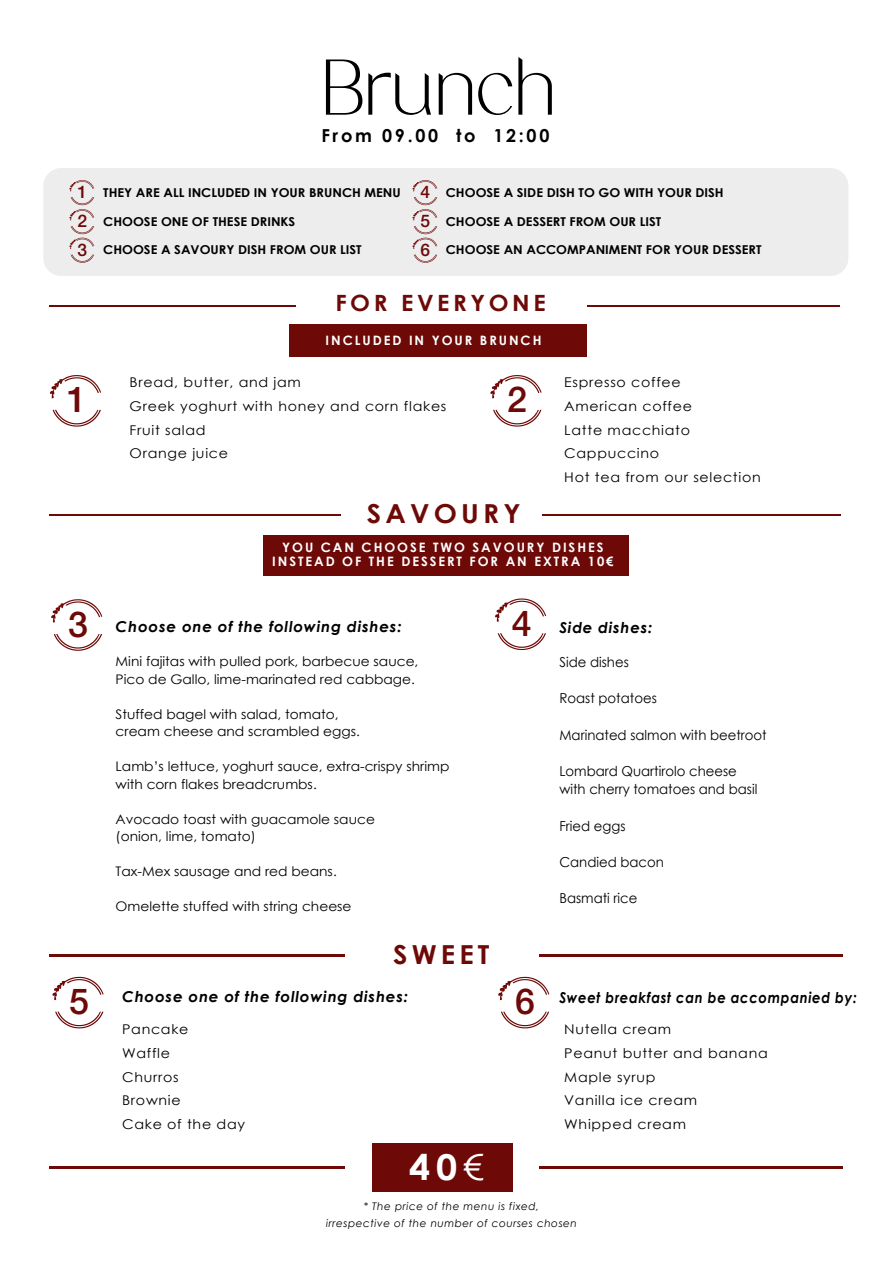
<style>
.page{position:relative;width:893px;height:1263px;background:#fff}
.page>*{position:absolute;margin:0;border:0;box-sizing:border-box;transform-origin:0 0}
.t1{font:109.05px "Nalieta";color:#000}
.t2{font:500 35.7px "Helvetica Neue";color:#6d0907}
.t3{font:700 35.7px "Century Gothic";color:#fff;scale:1.06 1}
.t4{font:700 26.25px "Century Gothic";letter-spacing:.15em;color:#6d0907;scale:1.06 1}
.t5{font:700 22.35px "Century Gothic";letter-spacing:.15em;color:#6d0907;scale:1.06 1}
.t6{font:700 17.85px "Century Gothic";letter-spacing:.15em;color:#000}
.t7{font:500 17.4px/28.8px "Helvetica Neue";color:#6d0907}
.t8{font:italic 700 15px "Century Gothic";letter-spacing:.05em;color:#000}
.t9{font:italic 700 15px "Century Gothic";letter-spacing:.05em;color:#000;scale:.89 1}
.t10{font:13.8px/18.1px "Century Gothic";color:#000}
.t11{font:13.5px/23.7px "Century Gothic";letter-spacing:.05em;color:#000;scale:1.06 1}
.t12{font:13.2px/17.5px "Century Gothic";color:#000;scale:1.04 1}
.t13{font:700 13.05px/14px "Century Gothic";letter-spacing:.15em;color:#fff;text-align:center}
.t14{font:700 12.3px "Century Gothic";color:#000;scale:1.06 1}
.t15{font:italic 10.5px/17px "Century Gothic";letter-spacing:.05em;color:#000;text-align:center}
.s1{font-weight:400}
</style>
<div class="page">
<div style="left:43px;top:168px;width:805px;height:108px;background:#ededed;border-radius:18px"></div>
<div style="left:372px;top:1143px;width:141px;height:49px;background:#6d0907"></div>
<div style="left:263px;top:535px;width:365px;height:41px;background:#6d0907"></div>
<div style="left:290px;top:324px;width:297px;height:32px;background:#6d0907"></div>
<svg style="left:53px;top:410px;width:48px;height:17px"></svg>
<svg style="left:50px;top:375px;width:51px;height:23px"></svg>
<svg style="left:69px;top:180px;width:25px;height:11px"></svg>
<svg style="left:493px;top:410px;width:48px;height:17px"></svg>
<svg style="left:490px;top:375px;width:51px;height:23px"></svg>
<svg style="left:54px;top:634px;width:48px;height:17px"></svg>
<svg style="left:51px;top:599px;width:51px;height:23px"></svg>
<svg style="left:498px;top:633px;width:48px;height:17px"></svg>
<svg style="left:495px;top:598px;width:51px;height:24px"></svg>
<svg style="left:55px;top:1011px;width:48px;height:17px"></svg>
<svg style="left:52px;top:977px;width:52px;height:23px"></svg>
<svg style="left:501px;top:1011px;width:48px;height:17px"></svg>
<svg style="left:498px;top:977px;width:51px;height:23px"></svg>
<hr style="left:49px;top:304px;width:247px;height:2px;background:#6d0907">
<hr style="left:587px;top:304px;width:253px;height:2px;background:#6d0907">
<hr style="left:49px;top:514px;width:292px;height:2px;background:#6d0907">
<hr style="left:542px;top:514px;width:299px;height:2px;background:#6d0907">
<hr style="left:49px;top:954px;width:296px;height:2px;background:#6d0907">
<hr style="left:540px;top:954px;width:303px;height:2px;background:#6d0907">
<svg style="left:69px;top:197px;width:25px;height:23px"></svg>
<svg style="left:69px;top:226px;width:25px;height:37px"></svg>
<svg style="left:412px;top:180px;width:25px;height:11px"></svg>
<svg style="left:412px;top:197px;width:25px;height:23px"></svg>
<svg style="left:412px;top:226px;width:25px;height:37px"></svg>
<hr style="left:49px;top:1167px;width:296px;height:2px;background:#6d0907">
<hr style="left:540px;top:1167px;width:303px;height:2px;background:#6d0907">
<h1 class="t1" style="left:321px;top:46px;width:236px">Brunch</h1>
<h3 class="t6" style="left:321px;top:122px;width:229px">From 09.00 to 12:00</h3>
<h3 class="t7" style="left:78px;top:177px;width:11px">1</h3>
<h3 class="t7" style="left:78px;top:207px;width:11px">2<br>3</h3>
<h2 class="t2" style="left:67px;top:378px;width:21px">1</h2>
<p class="t14" style="left:103px;top:184px;width:282px">THEY ARE ALL INCLUDED IN YOUR BRUNCH MENU</p>
<p class="t14" style="left:103px;top:212px;width:183px">CHOOSE ONE OF THESE DRINKS</p>
<p class="t14" style="left:103px;top:241px;width:245px">CHOOSE A SAVOURY DISH FROM OUR LIST</p>
<h3 class="t7" style="left:421px;top:177px;width:11px;text-align:justify">4<br>5<br>6</h3>
<p class="t14" style="left:446px;top:184px;width:264px">CHOOSE A SIDE DISH TO GO WITH YOUR DISH</p>
<p class="t14" style="left:446px;top:212px;width:205px">CHOOSE A DESSERT FROM OUR LIST</p>
<p class="t14" style="left:446px;top:241px;width:299px">CHOOSE AN ACCOMPANIMENT FOR YOUR DESSERT</p>
<h3 class="t5" style="left:335px;top:286px;width:200px">FOR EVERYONE</h3>
<p class="t13" style="left:326px;top:333px;width:217px">INCLUDED IN YOUR BRUNCH</p>
<p class="t11" style="left:130px;top:370px;width:300px">Bread, butter, and jam<br>Greek yoghurt with honey and corn flakes<br>Fruit salad<br>Orange juice</p>
<h2 class="t2" style="left:507px;top:378px;width:21px">2</h2>
<p class="t11" style="left:564px;top:370px;width:187px">Espresso coffee<br>American coffee<br>Latte macchiato<br>Cappuccino<br>Hot tea from our selection</p>
<h3 class="t4" style="left:367px;top:493px;width:146px">SAVOURY</h3>
<p class="t13" style="left:272px;top:539px;width:343px">YOU CAN CHOOSE TWO SAVOURY DISHES<br>INSTEAD OF THE DESSERT FOR AN EXTRA 10€</p>
<h2 class="t2" style="left:68px;top:603px;width:21px">3</h2>
<h2 class="t2" style="left:69px;top:980px;width:21px">5</h2>
<h2 class="t2" style="left:512px;top:602px;width:21px">4</h2>
<p class="t8" style="left:116px;top:615px;width:287px">Choose one of the following dishes:</p>
<p class="t8" style="left:559px;top:616px;width:94px">Side dishes:</p>
<p class="t12" style="left:116px;top:653px;width:293px">Mini fajitas with pulled pork, barbecue sauce,<br>Pico de Gallo, lime-marinated red cabbage.</p>
<p class="t12" style="left:116px;top:705px;width:236px">Stuffed bagel with salad, tomato, cream cheese and scrambled eggs.</p>
<p class="t12" style="left:116px;top:758px;width:322px">Lamb’s lettuce, yoghurt sauce, extra-crispy shrimp with corn flakes breadcrumbs.</p>
<p class="t12" style="left:116px;top:810px;width:251px">Avocado toast with guacamole sauce (onion, lime, tomato)</p>
<p class="t12" style="left:116px;top:862px;width:214px">Tax-Mex sausage and red beans.</p>
<p class="t12" style="left:116px;top:897px;width:228px">Omelette stuffed with string cheese</p>
<h3 class="t4" style="left:393px;top:934px;width:93px">SWEET</h3>
<p class="t10" style="left:559px;top:653px;width:71px">Side dishes</p>
<p class="t10" style="left:559px;top:689px;width:99px">Roast potatoes</p>
<p class="t10" style="left:559px;top:725px;width:209px">Marinated salmon with beetroot</p>
<p class="t10" style="left:559px;top:762px;width:199px">Lombard Quartirolo cheese with cherry tomatoes and basil</p>
<p class="t10" style="left:559px;top:816px;width:68px">Fried eggs</p>
<p class="t10" style="left:559px;top:852px;width:106px">Candied bacon</p>
<p class="t10" style="left:559px;top:889px;width:80px">Basmati rice</p>
<h2 class="t2" style="left:515px;top:980px;width:21px">6</h2>
<p class="t8" style="left:122px;top:985px;width:287px">Choose one of the following dishes:</p>
<p class="t9" style="left:559px;top:986px;width:336px">Sweet breakfast can be accompanied by:</p>
<p class="t11" style="left:122px;top:1017px;width:118px">Pancake<br>Waffle<br>Churros<br>Brownie<br>Cake of the day</p>
<h2 class="t3" style="left:409px;top:1140px;width:72px">40<span class="s1">€</span></h2>
<p class="t11" style="left:564px;top:1017px;width:194px">Nutella cream<br>Peanut butter and banana<br>Maple syrup<br>Vanilla ice cream<br>Whipped cream</p>
<p class="t15" style="left:326px;top:1197px;width:252px">* The price of the menu is fixed,<br>irrespective of the number of courses chosen</p>
</div>
